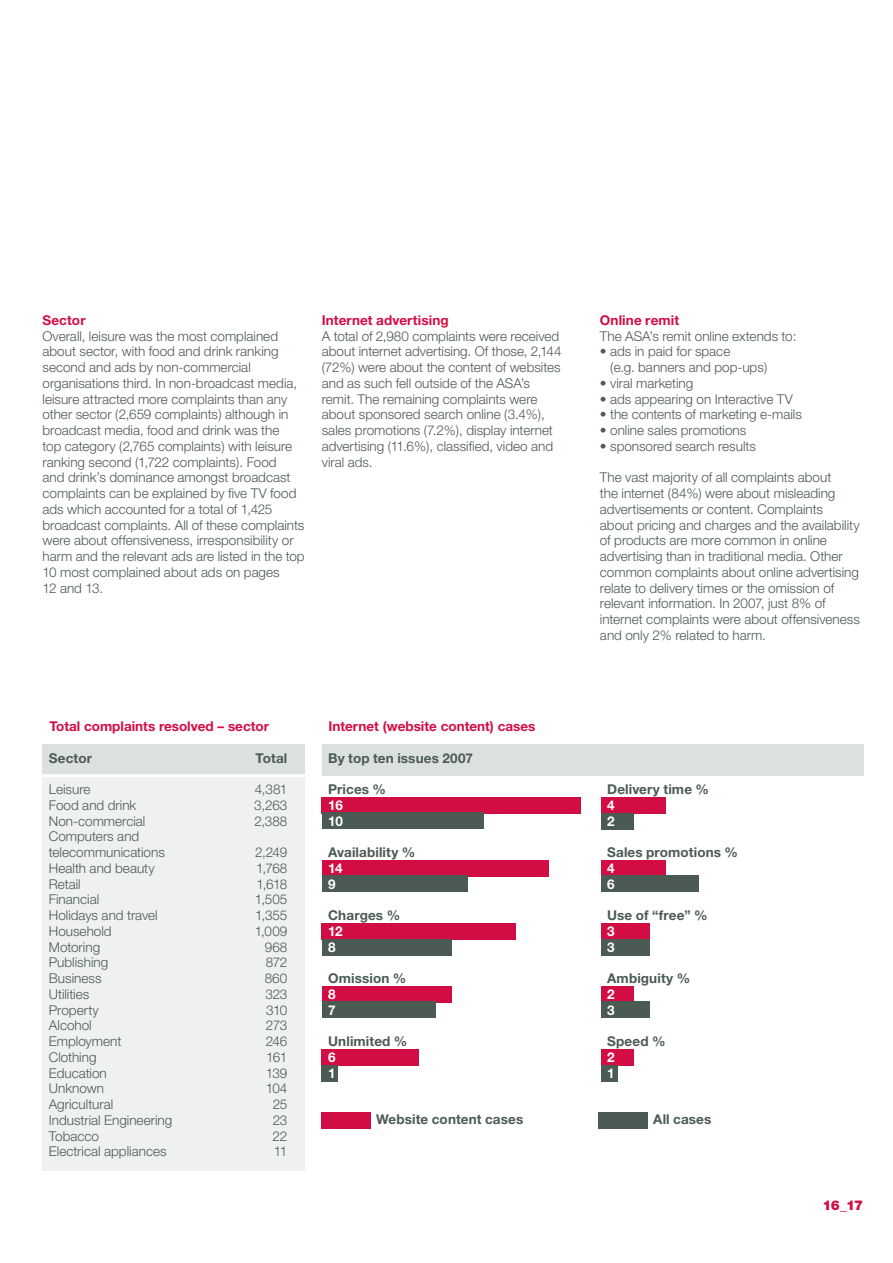
<style>
.page{position:relative;width:893px;height:1263px;background:#fff}
.page>*{position:absolute;margin:0;border:0;box-sizing:border-box;transform-origin:0 0}
.body{font:300 13.5px/15.8px "Helvetica Neue";color:#4b5a52}
.sub_head_grey{font:700 13.5px "Helvetica Neue";letter-spacing:.01em;color:#4b5a52}
.sub_head_grey-2{font:700 13.5px "Helvetica Neue";color:#d20d44}
.sub_head_white{font:700 13.5px "Helvetica Neue";letter-spacing:-.03em;color:#fff}
.sub_head_white-2{font:700 13.5px "Helvetica Neue";letter-spacing:.005em;color:#4b5a52}
.body-2{font:700 13.5px "Helvetica Neue";letter-spacing:.01em;color:#d20d44}
.t1{font:900 13.5px "Helvetica Neue";color:#d20d44}
</style>
<div class="page">
<div style="left:322px;top:1112px;width:49px;height:17px;background:#d20d44"></div>
<div style="left:599px;top:1112px;width:49px;height:17px;background:#4b5a52"></div>
<div style="left:322px;top:797px;width:259px;height:16px;background:#d20d44"></div>
<div style="left:322px;top:860px;width:226px;height:16px;background:#d20d44"></div>
<div style="left:322px;top:923px;width:194px;height:16px;background:#d20d44"></div>
<div style="left:322px;top:986px;width:129px;height:16px;background:#d20d44"></div>
<div style="left:322px;top:1049px;width:97px;height:16px;background:#d20d44"></div>
<div style="left:322px;top:813px;width:162px;height:16px;background:#4b5a52"></div>
<div style="left:322px;top:876px;width:146px;height:16px;background:#4b5a52"></div>
<div style="left:322px;top:939px;width:129px;height:16px;background:#4b5a52"></div>
<div style="left:322px;top:1002px;width:113px;height:16px;background:#4b5a52"></div>
<div style="left:322px;top:1065px;width:16px;height:16px;background:#4b5a52"></div>
<div style="left:601px;top:797px;width:65px;height:16px;background:#d20d44"></div>
<div style="left:601px;top:860px;width:65px;height:16px;background:#d20d44"></div>
<div style="left:601px;top:923px;width:49px;height:16px;background:#d20d44"></div>
<div style="left:601px;top:986px;width:32px;height:16px;background:#d20d44"></div>
<div style="left:601px;top:1049px;width:32px;height:16px;background:#d20d44"></div>
<div style="left:601px;top:813px;width:32px;height:16px;background:#4b5a52"></div>
<div style="left:601px;top:876px;width:97px;height:16px;background:#4b5a52"></div>
<div style="left:601px;top:939px;width:49px;height:16px;background:#4b5a52"></div>
<div style="left:601px;top:1002px;width:49px;height:16px;background:#4b5a52"></div>
<div style="left:601px;top:1065px;width:16px;height:16px;background:#4b5a52"></div>
<div style="left:43px;top:744px;width:262px;height:32px;background:#dce1de"></div>
<div style="left:43px;top:776px;width:262px;height:395px;background:#eef1f0"></div>
<hr style="left:41px;top:774px;width:273px;height:3px;background:#fff">
<div style="left:322px;top:744px;width:541px;height:32px;background:#dce1de"></div>
<p class="body-2" style="left:43px;top:312px;width:45px">Sector</p>
<p class="body" style="left:43px;top:328px;width:264px">Overall, leisure was the most complained about sector, with food and drink ranking second and ads by non-commercial organisations third. In non-broadcast media, leisure attracted more complaints than any other sector (2,659 complaints) although in broadcast media, food and drink was the<br>top category (2,765 complaints) with leisure ranking second (1,722 complaints). Food<br>and drink’s dominance amongst broadcast complaints can be explained by five TV food ads which accounted for a total of 1,425 broadcast complaints. All of these complaints were about offensiveness, irresponsibility or harm and the relevant ads are listed in the top 10 most complained about ads on pages<br>12 and 13.</p>
<p class="sub_head_grey-2" style="left:322px;top:312px;width:129px">Internet advertising</p>
<p class="body" style="left:322px;top:328px;width:241px">A total of 2,980 complaints were received about internet advertising. Of those, 2,144 (72%) were about the content of websites and as such fell outside of the ASA’s remit. The remaining complaints were about sponsored search online (3.4%), sales promotions (7.2%), display internet advertising (11.6%), classified, video and viral ads.</p>
<p class="sub_head_grey-2" style="left:49px;top:718px;width:221px">Total complaints resolved – sector</p>
<p class="sub_head_grey" style="left:49px;top:749px;width:45px">Sector</p>
<p class="sub_head_grey" style="left:256px;top:749px;width:33px">Total</p>
<p class="body" style="left:49px;top:781px;width:43px">Leisure</p>
<p class="body" style="left:255px;top:781px;width:34px">4,381</p>
<p class="body" style="left:49px;top:797px;width:89px">Food and drink</p>
<p class="body" style="left:254px;top:797px;width:35px">3,263</p>
<p class="body" style="left:49px;top:812px;width:98px">Non-commercial</p>
<p class="body" style="left:254px;top:812px;width:35px">2,388</p>
<p class="body" style="left:49px;top:828px;width:92px">Computers and</p>
<p class="body" style="left:49px;top:844px;width:117px">telecommunications</p>
<p class="body" style="left:255px;top:844px;width:34px">2,249</p>
<p class="body" style="left:49px;top:860px;width:107px">Health and beauty</p>
<p class="body" style="left:256px;top:860px;width:33px">1,768</p>
<p class="body" style="left:49px;top:875px;width:33px">Retail</p>
<p class="body" style="left:256px;top:875px;width:32px">1,618</p>
<p class="body" style="left:49px;top:891px;width:52px">Financial</p>
<p class="body" style="left:255px;top:891px;width:34px">1,505</p>
<p class="body" style="left:49px;top:907px;width:110px">Holidays and travel</p>
<p class="body" style="left:255px;top:907px;width:34px">1,355</p>
<p class="body" style="left:49px;top:923px;width:64px">Household</p>
<p class="body" style="left:255px;top:923px;width:34px">1,009</p>
<p class="body" style="left:49px;top:938px;width:53px">Motoring</p>
<p class="body" style="left:265px;top:938px;width:24px">968</p>
<p class="body" style="left:49px;top:954px;width:61px">Publishing</p>
<p class="body" style="left:266px;top:954px;width:23px">872</p>
<p class="body" style="left:49px;top:970px;width:54px">Business</p>
<p class="body" style="left:265px;top:970px;width:24px">860</p>
<p class="body" style="left:49px;top:986px;width:42px">Utilities</p>
<p class="body" style="left:265px;top:986px;width:24px">323</p>
<p class="body" style="left:49px;top:1001px;width:52px">Property</p>
<p class="body" style="left:266px;top:1001px;width:23px">310</p>
<p class="body" style="left:49px;top:1017px;width:44px">Alcohol</p>
<p class="body" style="left:266px;top:1017px;width:23px">273</p>
<p class="body" style="left:49px;top:1033px;width:74px">Employment</p>
<p class="body" style="left:266px;top:1033px;width:23px">246</p>
<p class="body" style="left:49px;top:1049px;width:49px">Clothing</p>
<p class="body" style="left:266px;top:1049px;width:23px">161</p>
<p class="body" style="left:49px;top:1064px;width:59px">Education</p>
<p class="body" style="left:266px;top:1064px;width:23px">139</p>
<p class="body" style="left:49px;top:1080px;width:57px">Unknown</p>
<p class="body" style="left:266px;top:1080px;width:23px">104</p>
<p class="body" style="left:49px;top:1096px;width:66px">Agricultural</p>
<p class="body" style="left:273px;top:1096px;width:16px">25</p>
<p class="body" style="left:49px;top:1112px;width:125px">Industrial Engineering</p>
<p class="body" style="left:273px;top:1112px;width:16px">23</p>
<p class="body" style="left:49px;top:1127px;width:52px">Tobacco</p>
<p class="body" style="left:273px;top:1127px;width:16px">22</p>
<p class="body" style="left:49px;top:1143px;width:119px">Electrical appliances</p>
<p class="body" style="left:274px;top:1143px;width:15px">11</p>
<p class="sub_head_grey-2" style="left:328px;top:718px;width:208px">Internet (website content) cases</p>
<p class="sub_head_grey" style="left:328px;top:749px;width:146px">By top ten issues 2007</p>
<p class="sub_head_grey" style="left:328px;top:781px;width:59px">Prices %</p>
<p class="sub_head_white" style="left:328px;top:797px;width:16px">16</p>
<p class="sub_head_white" style="left:328px;top:812px;width:16px">10</p>
<p class="sub_head_grey" style="left:328px;top:844px;width:89px">Availability %</p>
<p class="sub_head_white" style="left:328px;top:860px;width:16px">14</p>
<p class="sub_head_white" style="left:328px;top:875px;width:9px">9</p>
<p class="sub_head_grey" style="left:328px;top:907px;width:73px">Charges %</p>
<p class="sub_head_white" style="left:328px;top:923px;width:16px">12</p>
<p class="sub_head_white" style="left:328px;top:938px;width:9px">8</p>
<p class="sub_head_grey" style="left:328px;top:970px;width:80px">Omission %</p>
<p class="sub_head_white" style="left:328px;top:986px;width:9px">8</p>
<p class="sub_head_white" style="left:328px;top:1001px;width:9px">7</p>
<p class="sub_head_white-2" style="left:328px;top:1033px;width:81px">Unlimited %</p>
<p class="sub_head_white" style="left:328px;top:1049px;width:9px">6</p>
<p class="sub_head_white" style="left:328px;top:1064px;width:9px">1</p>
<p class="sub_head_grey" style="left:376px;top:1111px;width:149px">Website content cases</p>
<p class="sub_head_grey-2" style="left:600px;top:312px;width:81px">Online remit</p>
<p class="body" style="left:600px;top:328px;width:198px">The ASA’s remit online extends to:</p>
<p class="body" style="left:610px;top:343px;width:159px;text-indent:-10px">• ads in paid for space<br>(e.g. banners and pop-ups)</p>
<p class="body" style="left:600px;top:375px;width:95px">• viral marketing</p>
<p class="body" style="left:600px;top:391px;width:194px">• ads appearing on Interactive TV</p>
<p class="body" style="left:600px;top:406px;width:203px">• the contents of marketing e-mails</p>
<p class="body" style="left:600px;top:422px;width:148px">• online sales promotions</p>
<p class="body" style="left:600px;top:438px;width:157px">• sponsored search results</p>
<p class="body" style="left:600px;top:469px;width:262px">The vast majority of all complaints about<br>the internet (84%) were about misleading advertisements or content. Complaints about pricing and charges and the availability of products are more common in online advertising than in traditional media. Other common complaints about online advertising relate to delivery times or the omission of relevant information. In 2007, just 8% of internet complaints were about offensiveness and only 2% related to harm.</p>
<p class="sub_head_grey" style="left:607px;top:781px;width:103px">Delivery time %</p>
<p class="sub_head_white" style="left:607px;top:797px;width:9px">4</p>
<p class="sub_head_white" style="left:607px;top:812px;width:9px">2</p>
<p class="sub_head_grey" style="left:607px;top:844px;width:132px">Sales promotions %</p>
<p class="sub_head_white" style="left:607px;top:860px;width:9px">4</p>
<p class="sub_head_white" style="left:607px;top:875px;width:9px">6</p>
<p class="sub_head_grey" style="left:607px;top:907px;width:102px">Use of “free” %</p>
<p class="sub_head_white" style="left:607px;top:923px;width:9px">3</p>
<p class="sub_head_white" style="left:607px;top:938px;width:9px">3</p>
<p class="sub_head_grey" style="left:607px;top:970px;width:85px">Ambiguity %</p>
<p class="sub_head_white" style="left:607px;top:986px;width:9px">2</p>
<p class="sub_head_white" style="left:607px;top:1001px;width:9px">3</p>
<p class="sub_head_grey" style="left:607px;top:1033px;width:60px">Speed %</p>
<p class="sub_head_white" style="left:607px;top:1049px;width:9px">2</p>
<p class="sub_head_white" style="left:607px;top:1064px;width:9px">1</p>
<p class="sub_head_grey" style="left:653px;top:1111px;width:60px">All cases</p>
<p class="t1" style="left:822px;top:1197px;width:42px">16_17</p>
</div>
